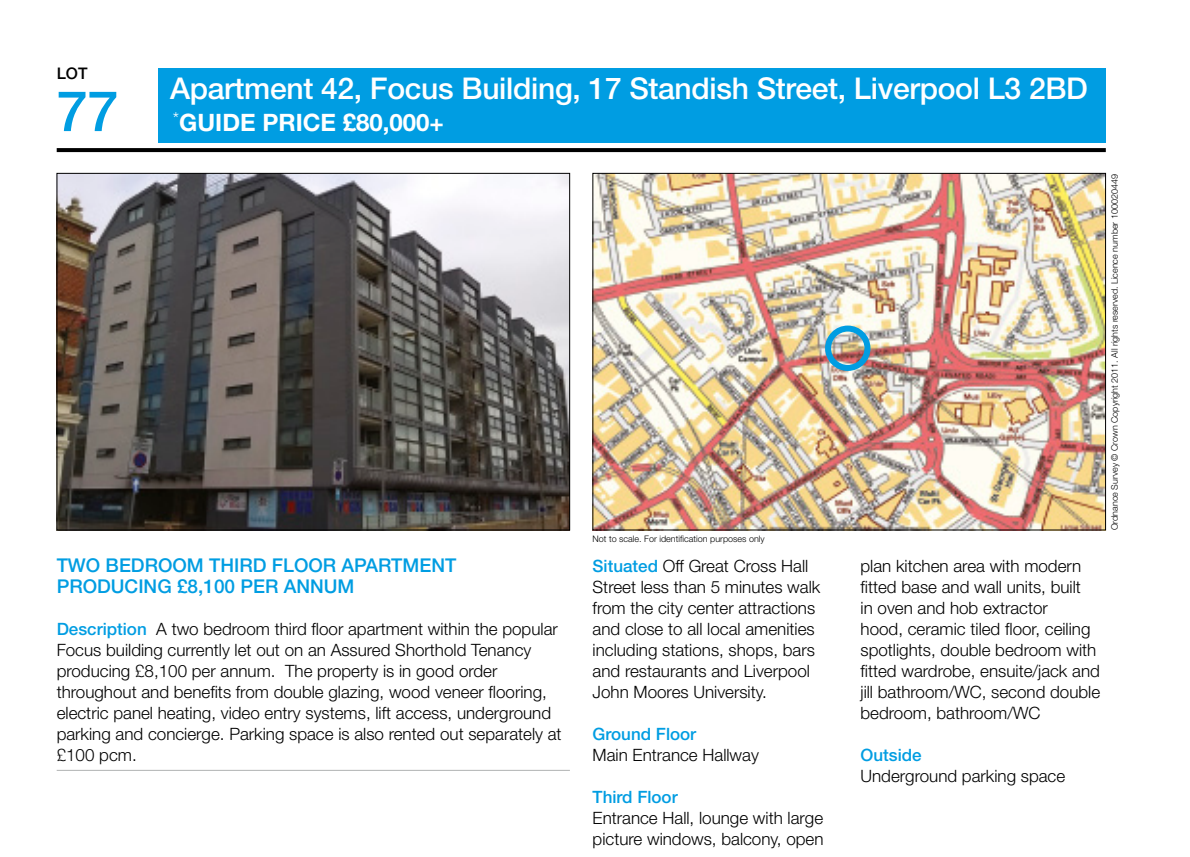
<style>
.page{position:relative;width:1190px;height:857px;background:#fff}
.page>*{position:absolute;margin:0;border:0;box-sizing:border-box;transform-origin:0 0}
.t1{font:500 56px "Helvetica Neue LT Std";color:#009de2}
.t2{font:500 30px "Helvetica Neue LT Std";letter-spacing:-.01em;color:#fff}
.t3{font:700 24px "Helvetica Neue LT Std";color:#fff}
.t4{font:500 19px/21px "Helvetica Neue LT Std";color:#009de2}
.t5{font:300 17px/21px "Helvetica Neue LT Std";color:#000}
.t6{font:500 17px "Helvetica Neue LT Std";color:#009de2}
.t7{font:500 16px "Helvetica Neue LT Std";color:#000}
.t8{font:300 9px "Helvetica Neue LT Std";color:#000}
.s1{font-weight:500;color:#009de2}
</style>
<div class="page">
<svg style="left:57px;top:148px;width:1049px;height:4px;background:#050505"></svg>
<div style="left:159px;top:68px;width:947px;height:74px;background:#009de2"></div>
<img style="left:594px;top:175px;width:510px;height:353px">
<div style="left:825px;top:325px;width:45px;height:46px;border:6px solid #009de2;border-radius:50%"></div>
<img style="left:59px;top:175px;width:509px;height:353px">
<hr style="left:57px;top:770px;width:513px;height:1px;background:#b0b2b2">
<p class="t7" style="left:57px;top:64px;width:32px">LOT</p>
<h1 class="t1" style="left:57px;top:78px;width:63px">77</h1>
<h2 class="t2" style="left:170px;top:71px;width:919px">Apartment 42, Focus Building, 17 Standish Street, Liverpool L3 2BD</h2>
<h3 class="t3" style="left:173px;top:108px;width:272px"><sup>*</sup>GUIDE PRICE £80,000+</h3>
<p class="t4" style="left:57px;top:555px;width:401px">TWO BEDROOM THIRD FLOOR APARTMENT<br>PRODUCING £8,100 PER ANNUM</p>
<p class="t5" style="left:57px;top:618px;width:506px"><span class="s1">Description</span> A two bedroom third floor apartment within the popular Focus building currently let out on an Assured Shorthold Tenancy producing £8,100 per annum. The property is in good order throughout and benefits from double glazing, wood veneer flooring, electric panel heating, video entry systems, lift access, underground parking and concierge. Parking space is also rented out separately at £100 pcm.</p>
<p class="t8" style="left:592px;top:533px;width:174px">Not to scale. For identification purposes only</p>
<p class="t5" style="left:592px;top:555px;width:229px"><span class="s1">Situated</span> Off Great Cross Hall<br>Street less than 5 minutes walk from the city center attractions and close to all local amenities including stations, shops, bars and restaurants and Liverpool<br>John Moores University.</p>
<p class="t6" style="left:592px;top:724px;width:105px">Ground Floor</p>
<p class="t5" style="left:592px;top:744px;width:168px">Main Entrance Hallway</p>
<p class="t6" style="left:592px;top:787px;width:87px">Third Floor</p>
<p class="t5" style="left:592px;top:807px;width:232px">Entrance Hall, lounge with large picture windows, balcony, open</p>
<p class="t8" style="left:1109px;top:530px;width:357px;rotate:-90deg">Ordnance Survey © Crown Copyright 2011. All rights reserved. Licence number 100020449</p>
<p class="t5" style="left:860px;top:555px;width:241px">plan kitchen area with modern fitted base and wall units, built<br>in oven and hob extractor<br>hood, ceramic tiled floor, ceiling spotlights, double bedroom with fitted wardrobe, ensuite/jack and jill bathroom/WC, second double bedroom, bathroom/WC</p>
<p class="t6" style="left:860px;top:745px;width:63px">Outside</p>
<p class="t5" style="left:860px;top:765px;width:206px">Underground parking space</p>
</div>
